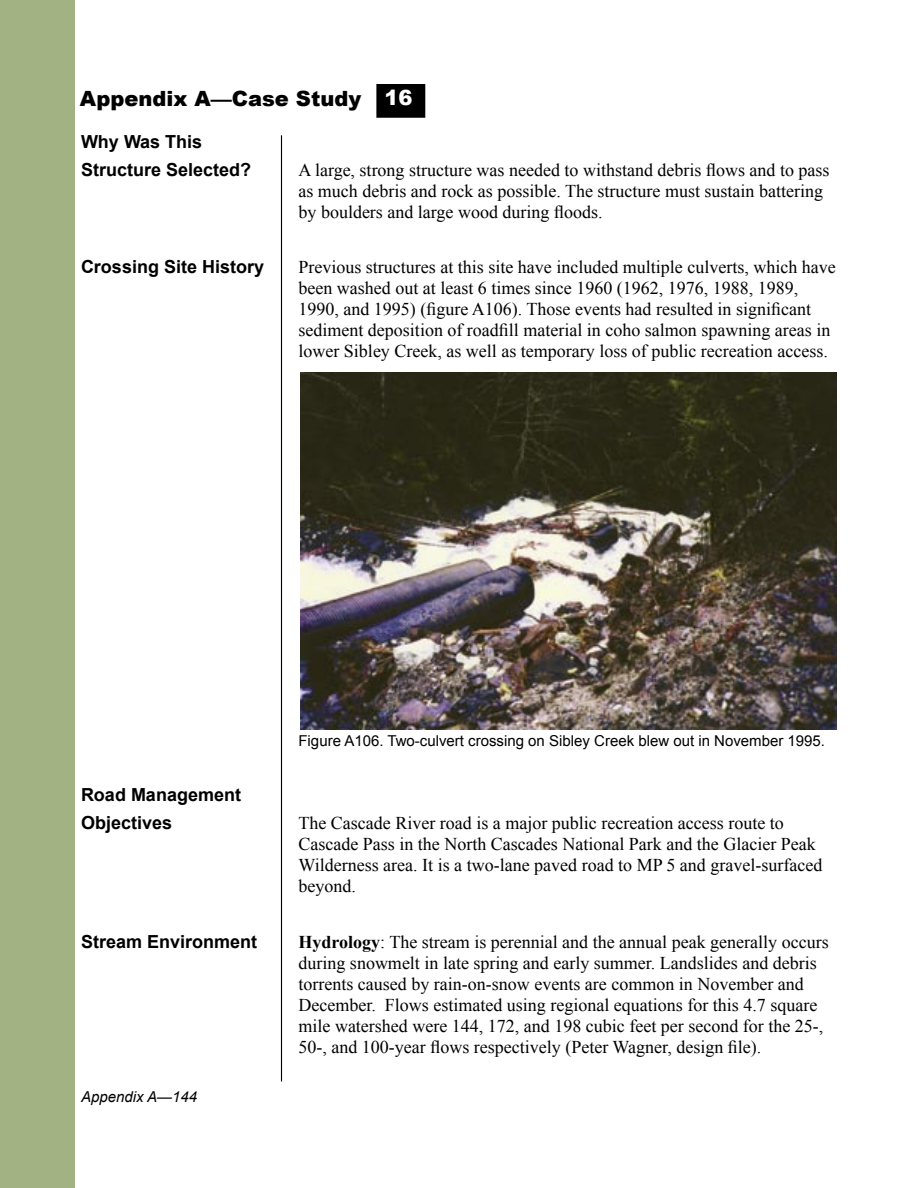
<style>
.page{position:relative;width:918px;height:1188px;background:#fff}
.page>*{position:absolute;margin:0;border:0;box-sizing:border-box;transform-origin:0 0}
.t1{font:900 21px "Arial";color:#000}
.t2{font:900 21px "Arial";color:#fff}
.indent{font:18px/21px "Times New Roman";color:#000}
.indent-2{font:700 18px "Arial";color:#000}
.indent-3{font:15px "Arial";color:#000}
.t3{font:italic 15px "Arial";color:#000}
.s1{font-weight:700}
</style>
<div class="page">
<hr style="left:281px;top:135px;width:1px;height:947px;background:#000">
<div style="left:377px;top:85px;width:48px;height:32px;background:#000"></div>
<div style="left:376px;top:84px;width:49px;height:34px;border:2px solid #000"></div>
<div style="left:0;top:0;width:74px;height:1188px;background:#a3b282"></div>
<img style="left:300px;top:373px;width:537px;height:357px">
<p class="t2" style="left:384px;top:86px;width:30px">16</p>
<p class="t1" style="left:80px;top:87px;width:283px">Appendix A—Case Study</p>
<p class="indent-2" style="left:81px;top:132px;width:123px">Why Was This</p>
<p class="indent-2" style="left:81px;top:159px;width:172px">Structure Selected?</p>
<p class="indent" style="left:298px;top:159px;width:533px">A large, strong structure was needed to withstand debris flows and to pass as much debris and rock as possible. The structure must sustain battering by boulders and large wood during floods.</p>
<p class="indent-2" style="left:81px;top:257px;width:185px">Crossing Site History</p>
<p class="indent" style="left:298px;top:257px;width:539px">Previous structures at this site have included multiple culverts, which have been washed out at least 6 times since 1960 (1962, 1976, 1988, 1989, 1990, and 1995) (figure A106). Those events had resulted in significant sediment deposition of roadfill material in coho salmon spawning areas in lower Sibley Creek, as well as temporary loss of public recreation access.</p>
<p class="indent-3" style="left:298px;top:732px;width:528px">Figure A106. Two-culvert crossing on Sibley Creek blew out in November 1995.</p>
<p class="indent-2" style="left:81px;top:785px;width:162px">Road Management</p>
<p class="indent-2" style="left:81px;top:813px;width:93px">Objectives</p>
<p class="indent" style="left:298px;top:812px;width:525px">The Cascade River road is a major public recreation access route to Cascade Pass in the North Cascades National Park and the Glacier Peak Wilderness area. It is a two-lane paved road to MP 5 and gravel-surfaced beyond.</p>
<p class="indent-2" style="left:81px;top:931px;width:178px">Stream Environment</p>
<p class="indent" style="left:298px;top:931px;width:532px"><span class="s1">Hydrology</span>: The stream is perennial and the annual peak generally occurs during snowmelt in late spring and early summer. Landslides and debris torrents caused by rain-on-snow events are common in November and December. Flows estimated using regional equations for this 4.7 square mile watershed were 144, 172, and 198 cubic feet per second for the 25-, 50-, and 100-year flows respectively (Peter Wagner, design file).</p>
<p class="t3" style="left:81px;top:1088px;width:118px">Appendix A—144</p>
</div>
